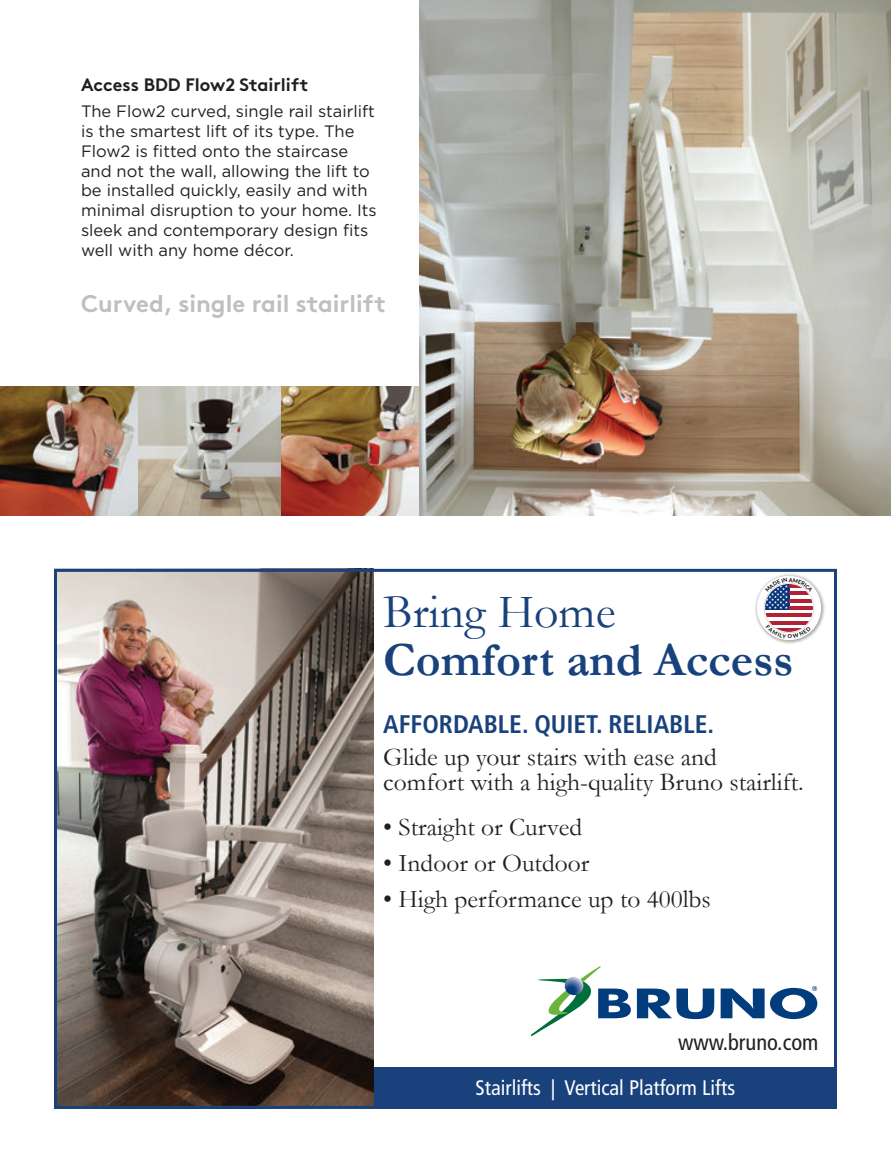
<style>
.page{position:relative;width:891px;height:1161px;background:#fff}
.page>*{position:absolute;margin:0;border:0;box-sizing:border-box;transform-origin:0 0}
.t1{font:700 48px "Garamond";color:#19427c}
.t2{font:48px "Garamond";color:#19427c}
.t3{font:25.5px/24px "Garamond";color:#231f20}
.t4{font:700 condensed 25.5px "Frutiger LT Std";color:#19427c}
.t5{font:700 24px "Brown Std";color:#bebfc2}
.t6{font:condensed 22.5px "Frutiger LT Std";color:#231f20}
.t7{font:condensed 21px "Frutiger LT Std";color:#fff}
.t8{font:700 18px "Brown Std";color:#231f20}
.t9{font:16.5px/19.8px "Gotham";color:#231f20}
</style>
<div class="page">
<img style="left:0;top:386px;width:278px;height:130px">
<img style="left:278px;top:386px;width:141px;height:130px">
<img style="left:419px;top:0;width:472px;height:516px">
<div style="left:54px;top:1068px;width:783px;height:41px;background:#19427c"></div>
<svg style="left:531px;top:966px;width:286px;height:71px"></svg>
<img style="left:58px;top:573px;width:316px;height:532px">
<div style="left:54px;top:569px;width:783px;height:540px;border:3px solid #1a417c"></div>
<svg style="left:764px;top:578px;width:50px;height:60px"></svg>
<p class="t8" style="left:81px;top:73px;width:229px">Access BDD Flow2 Stairlift</p>
<p class="t9" style="left:81px;top:101px;width:297px">The Flow2 curved, single rail stairlift is the smartest lift of its type. The Flow2 is fitted onto the staircase and not the wall, allowing the lift to be installed quickly, easily and with minimal disruption to your home. Its sleek and contemporary design fits well with any home décor.</p>
<h3 class="t5" style="left:81px;top:289px;width:306px">Curved, single rail stairlift</h3>
<h1 class="t2" style="left:383px;top:579px;width:234px">Bring Home</h1>
<h1 class="t1" style="left:383px;top:627px;width:412px">Comfort and Access</h1>
<h2 class="t4" style="left:383px;top:709px;width:332px">AFFORDABLE. QUIET. RELIABLE.</h2>
<h2 class="t3" style="left:383px;top:745px;width:422px">Glide up your stairs with ease and comfort with a high-quality Bruno stairlift.</h2>
<h2 class="t3" style="left:383px;top:814px;width:200px">• Straight or Curved</h2>
<h2 class="t3" style="left:383px;top:850px;width:208px">• Indoor or Outdoor</h2>
<h2 class="t3" style="left:383px;top:886px;width:329px">• High performance up to 400lbs</h2>
<h3 class="t6" style="left:678px;top:1029px;width:142px">www.bruno.com</h3>
<p class="t7" style="left:476px;top:1075px;width:261px">Stairlifts | Vertical Platform Lifts</p>
</div>
